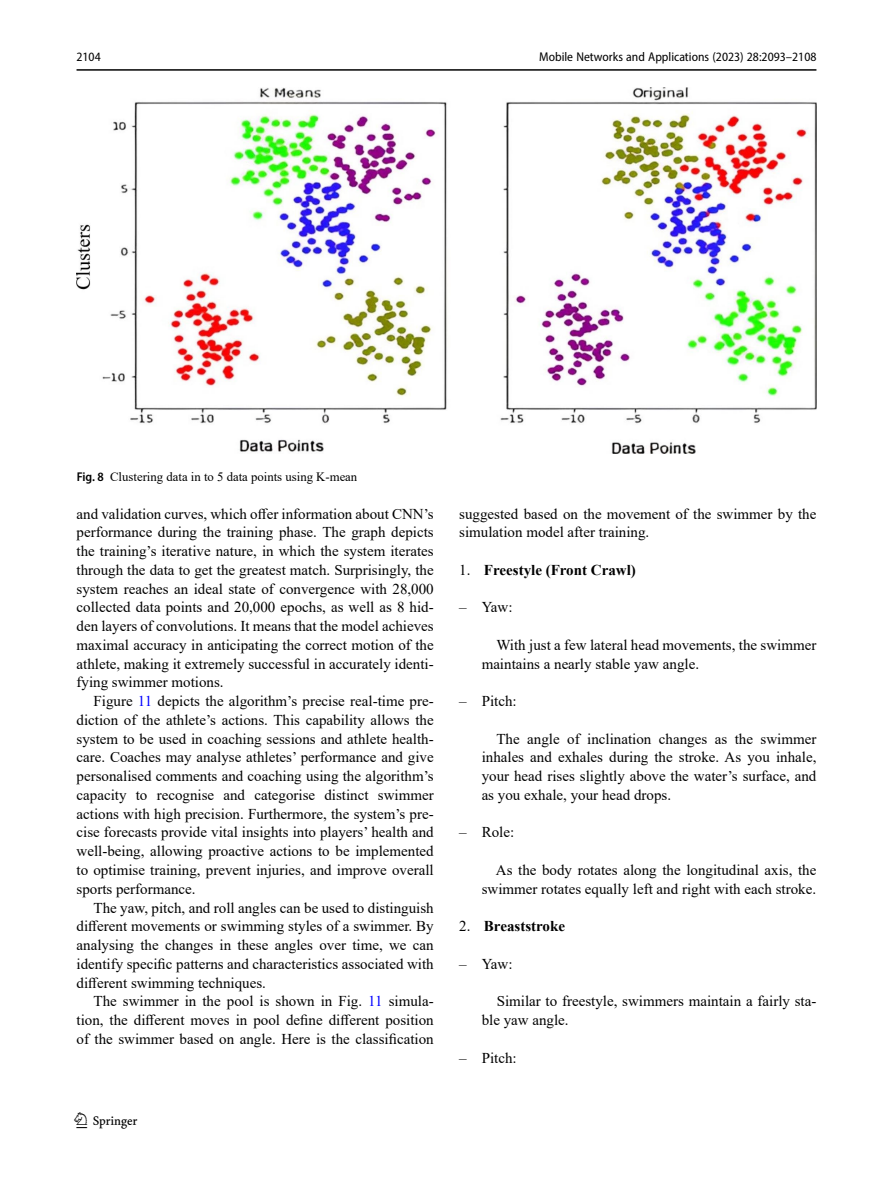
<style>
.page{position:relative;width:893px;height:1187px;background:#fff}
.page>*{position:absolute;margin:0;border:0;box-sizing:border-box;transform-origin:0 0}
.t1{font:22.5px "Springnew";color:#000}
.Body_Text_Indent{font:15px/18.8px "Times New Roman";color:#000;text-align:justify}
.Unordered_Dash_L1_Pa{font:15px/18.8px "Times New Roman";color:#000}
.Ordered_L1_Only{font:700 15px "Times New Roman";color:#000}
.t2{font:semi-condensed 12.75px "Myriad Pro";color:#000}
.Figure_Caption{font:12.75px "Times New Roman";color:#000}
.s1{font-family:"Myriad Pro";font-weight:600;font-stretch:semi-condensed}
.s2{color:#00f}
.s3{font-weight:400}
</style>
<div class="page">
<hr style="left:77px;top:69px;width:739px;height:2px;background:#000">
<img style="left:77px;top:87px;width:740px;height:366px">
<p class="t2" style="left:77px;top:49px;width:26px">2104</p>
<p class="t2" style="left:539px;top:49px;width:279px">Mobile Networks and Applications (2023) 28:2093–2108</p>
<p class="Figure_Caption" style="left:77px;top:467px;width:282px"><span class="s1">Fig. 8</span> Clustering data in to 5 data points using K-mean</p>
<p class="Body_Text_Indent" style="left:77px;top:503px;width:359px">and validation curves, which offer information about CNN’s performance during the training phase. The graph depicts the training’s iterative nature, in which the system iterates through the data to get the greatest match. Surprisingly, the system reaches an ideal state of convergence with 28,000 collected data points and 20,000 epochs, as well as 8 hid&shy;den layers of convolutions. It means that the model achieves maximal accuracy in anticipating the correct motion of the athlete, making it extremely successful in accurately identi&shy;fying swimmer motions.</p>
<p class="Body_Text_Indent" style="left:77px;top:691px;width:359px;text-indent:17px">Figure <span class="s2">11</span> depicts the algorithm’s precise real-time pre&shy;diction of the athlete’s actions. This capability allows the system to be used in coaching sessions and athlete health&shy;care. Coaches may analyse athletes’ performance and give personalised comments and coaching using the algorithm’s capacity to recognise and categorise distinct swimmer actions with high precision. Furthermore, the system’s pre&shy;cise forecasts provide vital insights into players’ health and well-being, allowing proactive actions to be implemented to optimise training, prevent injuries, and improve overall sports performance.</p>
<p class="Body_Text_Indent" style="left:77px;top:897px;width:359px;text-indent:17px">The yaw, pitch, and roll angles can be used to distinguish different movements or swimming styles of a swimmer. By analysing the changes in these angles over time, we can identify specific patterns and characteristics associated with different swimming techniques.</p>
<p class="Body_Text_Indent" style="left:77px;top:991px;width:359px;text-indent:17px">The swimmer in the pool is shown in Fig. <span class="s2">11</span> simula&shy;tion, the different moves in pool define different position of the swimmer based on angle. Here is the classification</p>
<h1 class="t1" style="left:77px;top:1107px;width:63px">1 3</h1>
<p class="Body_Text_Indent" style="left:459px;top:503px;width:359px">suggested based on the movement of the swimmer by the simulation model after training.</p>
<p class="Ordered_L1_Only" style="left:459px;top:559px;width:178px"><span class="s3">1.</span> Freestyle (Front Crawl)</p>
<p class="Body_Text_Indent" style="left:459px;top:597px;width:55px">– Yaw:</p>
<p class="Unordered_Dash_L1_Pa" style="left:482px;top:635px;width:336px;text-indent:15px">With just a few lateral head movements, the swimmer maintains a nearly stable yaw angle.</p>
<p class="Body_Text_Indent" style="left:459px;top:691px;width:59px">– Pitch:</p>
<p class="Unordered_Dash_L1_Pa" style="left:482px;top:728px;width:336px;text-align:justify;text-indent:15px">The angle of inclination changes as the swimmer inhales and exhales during the stroke. As you inhale, your head rises slightly above the water’s surface, and as you exhale, your head drops.</p>
<p class="Body_Text_Indent" style="left:459px;top:822px;width:56px">– Role:</p>
<p class="Unordered_Dash_L1_Pa" style="left:482px;top:860px;width:336px;text-align:right">As the body rotates along the longitudinal axis, the swimmer rotates equally left and right with each stroke.</p>
<p class="Ordered_L1_Only" style="left:459px;top:915px;width:107px"><span class="s3">2.</span> Breaststroke</p>
<p class="Body_Text_Indent" style="left:459px;top:953px;width:55px">– Yaw:</p>
<p class="Unordered_Dash_L1_Pa" style="left:482px;top:991px;width:336px;text-indent:15px">Similar to freestyle, swimmers maintain a fairly sta&shy;ble yaw angle.</p>
<p class="Body_Text_Indent" style="left:459px;top:1047px;width:59px">– Pitch:</p>
</div>
